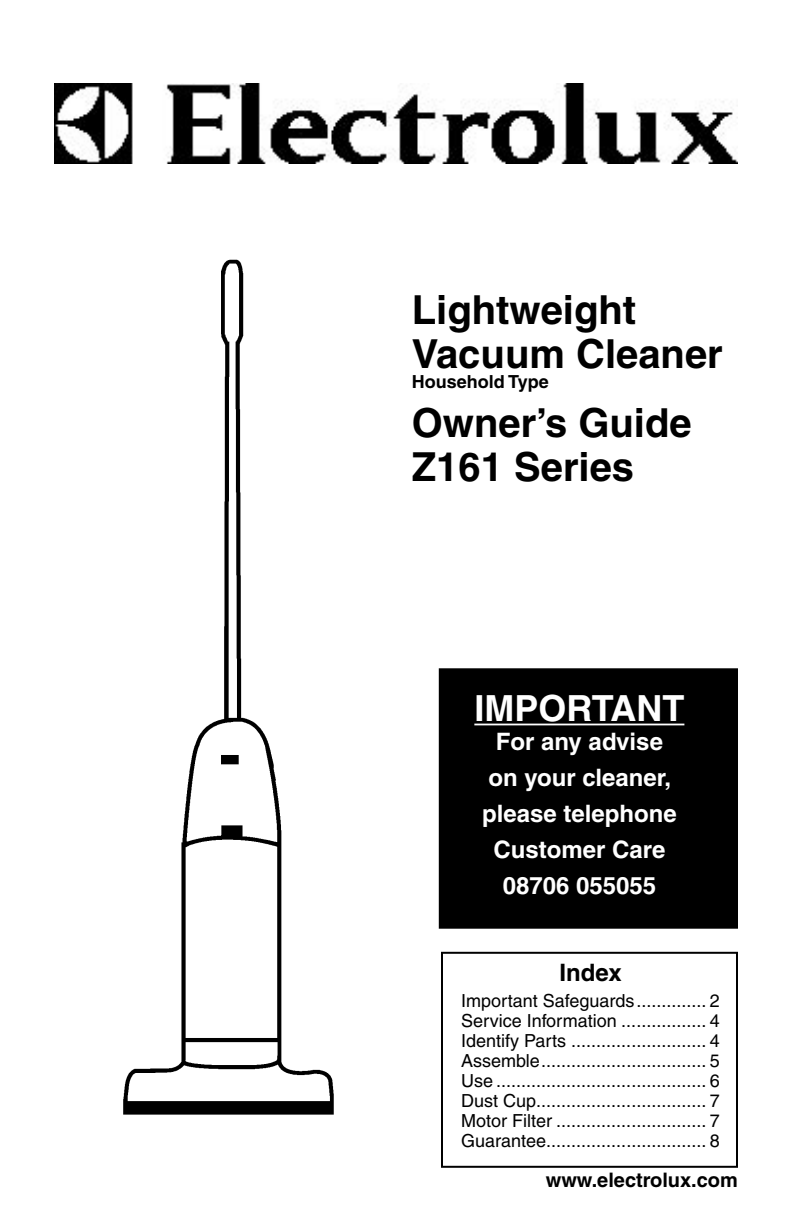
<style>
.page{position:relative;width:792px;height:1224px;background:#fff}
.page>*{position:absolute;margin:0;border:0;box-sizing:border-box;transform-origin:0 0}
.Body{font:700 40px "Helvetica";color:#000}
.t1{font:700 36px "Helvetica";color:#fff}
.t2{font:700 24px "Helvetica";color:#fff}
.Heads{font:700 24px "Helvetica";color:#000}
.t3{font:700 20px "Helvetica";color:#000}
.Body-2{font:18px/20px "Helvetica";color:#000;text-align:justify}
.Body-3{font:700 18px "Helvetica";color:#000}
</style>
<div class="page">
<div style="left:441px;top:952px;width:297px;height:216px;border:2px solid #000"></div>
<img style="left:123px;top:259px;width:211px;height:856px">
<img style="left:54px;top:83px;width:684px;height:80px">
<div style="left:441px;top:670px;width:295px;height:257px;background:#000"></div>
<div style="left:439px;top:668px;width:299px;height:261px;border:4px solid #000"></div>
<hr style="left:474px;top:724px;width:210px;height:1px;background:#fff">
<p class="Body" style="left:412px;top:286px;width:226px">Lightweight</p>
<p class="Body" style="left:412px;top:330px;width:313px">Vacuum Cleaner</p>
<p class="Body-3" style="left:412px;top:371px;width:139px">Household Type</p>
<p class="Body" style="left:412px;top:398px;width:281px">Owner’s Guide</p>
<p class="Body" style="left:412px;top:442px;width:224px">Z161 Series</p>
<p class="t1" style="left:474px;top:686px;width:212px">IMPORTANT</p>
<p class="t2" style="left:496px;top:727px;width:169px">For any advise</p>
<p class="t2" style="left:488px;top:763px;width:184px">on your cleaner,</p>
<p class="t2" style="left:482px;top:799px;width:196px">please telephone</p>
<p class="t2" style="left:493px;top:835px;width:174px">Customer Care</p>
<p class="t2" style="left:503px;top:871px;width:155px">08706 055055</p>
<p class="Heads" style="left:559px;top:958px;width:64px">Index</p>
<p class="Body-2" style="left:461px;top:990px;width:260px">Important Safeguards .............. 2</p>
<p class="Body-2" style="left:461px;top:1010px;width:260px">Service Information ................. 4</p>
<p class="Body-2" style="left:461px;top:1030px;width:260px">Identify Parts ........................... 4</p>
<p class="Body-2" style="left:461px;top:1050px;width:260px">Assemble ................................. 5</p>
<p class="Body-2" style="left:461px;top:1070px;width:260px">Use .......................................... 6<br>Dust Cup .................................. 7<br>Motor Filter .............................. 7</p>
<p class="Body-2" style="left:461px;top:1130px;width:260px">Guarantee ................................ 8</p>
<p class="t3" style="left:546px;top:1167px;width:194px">www.electrolux.com</p>
</div>
